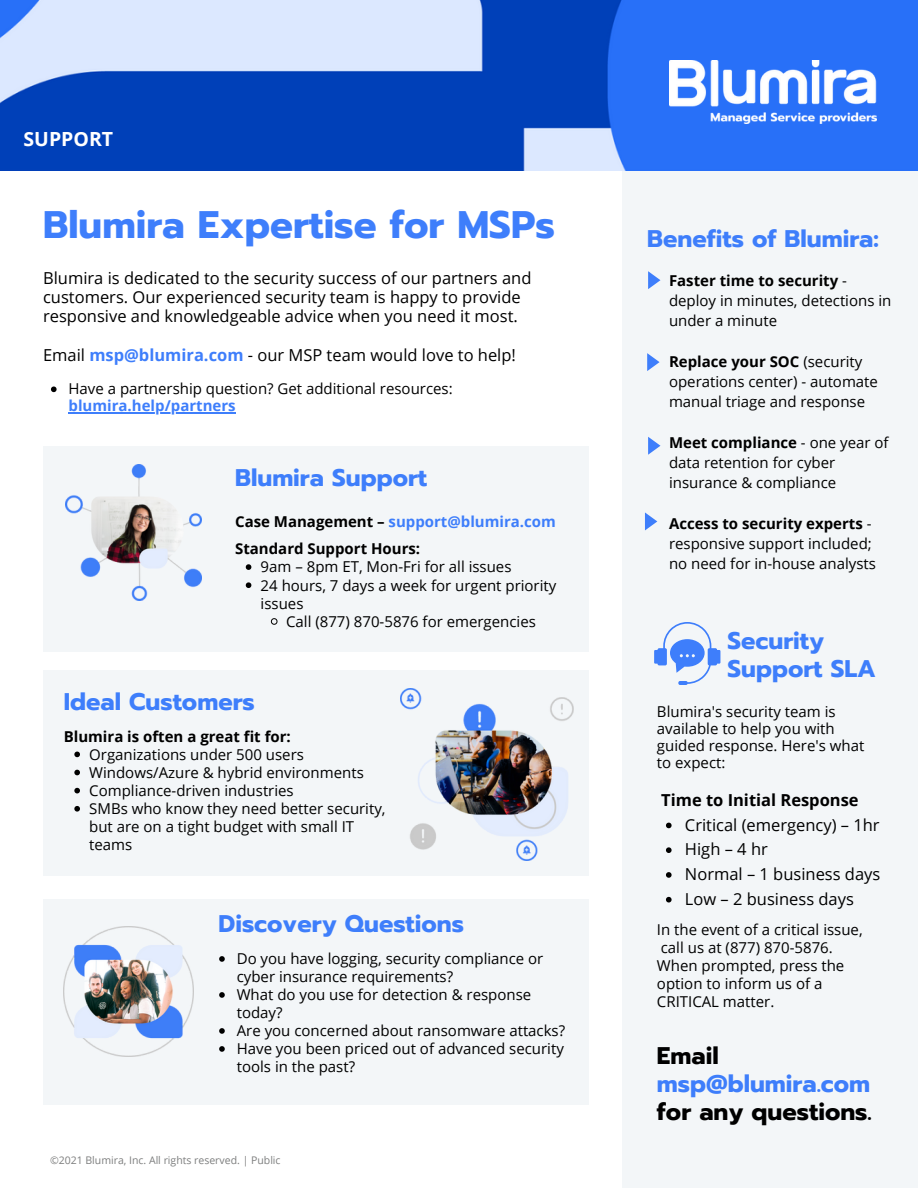
<style>
.page{position:relative;width:918px;height:1188px;background:#fff}
.page>*{position:absolute;margin:0;border:0;box-sizing:border-box;transform-origin:0 0}
.t1{font:700 38.25px "Prompt";color:#3e7efb}
.t2{font:700 24px/28.2px "Prompt";color:#3e7efb}
.t3{font:700 24px "Prompt";color:#000}
.t4{font:700 19.5px "Open Sans";color:#fff}
.t5{font:16.5px/24.8px "Open Sans";color:#000}
.t6{font:700 16.5px "Open Sans";color:#000}
.t7{font:15px/18px "Open Sans";color:#000}
.t8{font:700 15px/27.5px "Open Sans";color:#000}
.t9{font:700 15px "Open Sans";color:#3e7efb}
.t10{font:10.5px "Open Sans";color:#7d7e7e}
.s1{font-weight:700;color:#3e7efb}
.s2{color:#3e7efb}
.s3{font-weight:700}
</style>
<div class="page">
<img style="left:0;top:0;width:918px;height:171px">
<div style="left:622px;top:171px;width:296px;height:1017px;background:#f3f6f8"></div>
<svg style="left:648px;top:271px;width:12px;height:18px"></svg>
<svg style="left:647px;top:353px;width:13px;height:18px"></svg>
<svg style="left:648px;top:437px;width:12px;height:18px"></svg>
<div style="left:43px;top:446px;width:546px;height:206px;background:#f3f6f8"></div>
<img style="left:66px;top:464px;width:136px;height:136px">
<div style="left:43px;top:670px;width:546px;height:206px;background:#f3f6f8"></div>
<img style="left:400px;top:689px;width:173px;height:172px">
<div style="left:43px;top:899px;width:546px;height:205px;background:#f3f6f8"></div>
<img style="left:64px;top:927px;width:129px;height:129px">
<svg style="left:645px;top:512px;width:12px;height:18px"></svg>
<svg style="left:654px;top:622px;width:66px;height:63px"></svg>
<img style="left:669px;top:60px;width:207px;height:63px">
<svg style="left:51px;top:387px;width:6px;height:5px"></svg>
<hr style="left:69px;top:412px;width:167px;height:2px;background:#3e7efb">
<svg style="left:246px;top:564px;width:5px;height:6px"></svg>
<svg style="left:246px;top:582px;width:5px;height:6px"></svg>
<svg style="left:271px;top:618px;width:7px;height:7px"></svg>
<svg style="left:74px;top:752px;width:6px;height:5px"></svg>
<svg style="left:74px;top:770px;width:6px;height:5px"></svg>
<svg style="left:74px;top:788px;width:6px;height:5px"></svg>
<svg style="left:74px;top:806px;width:6px;height:6px"></svg>
<svg style="left:219px;top:956px;width:6px;height:6px"></svg>
<svg style="left:219px;top:992px;width:6px;height:6px"></svg>
<svg style="left:219px;top:1028px;width:6px;height:6px"></svg>
<svg style="left:219px;top:1046px;width:6px;height:6px"></svg>
<svg style="left:666px;top:823px;width:6px;height:5px"></svg>
<svg style="left:666px;top:847px;width:6px;height:6px"></svg>
<svg style="left:666px;top:872px;width:6px;height:6px"></svg>
<svg style="left:666px;top:897px;width:6px;height:6px"></svg>
<h3 class="t4" style="left:24px;top:125px;width:91px">SUPPORT</h3>
<h1 class="t1" style="left:43px;top:196px;width:513px">Blumira Expertise for MSPs</h1>
<p class="t5" style="left:43px;top:268px;width:490px;line-height:19.2px">Blumira is dedicated to the security success of our partners and customers. Our experienced security team is happy to provide responsive and knowledgeable advice when you need it most.</p>
<p class="t5" style="left:43px;top:342px;width:474px">Email <span class="s1">msp@blumira.com</span> - our MSP team would love to help!</p>
<p class="t7" style="left:69px;top:380px;width:386px">Have a partnership question? Get additional resources:</p>
<p class="t9" style="left:69px;top:395px;width:169px">blumira.help/partners</p>
<h2 class="t2" style="left:235px;top:464px;width:194px">Blumira Support</h2>
<p class="t8" style="left:235px;top:507px;width:322px">Case Management – <span class="s2">support@blumira.com<br></span>Standard Support Hours:</p>
<p class="t7" style="left:261px;top:558px;width:297px">9am – 8pm ET, Mon-Fri for all issues<br>24 hours, 7 days a week for urgent priority issues</p>
<p class="t7" style="left:286px;top:612px;width:251px">Call (877) 870-5876 for emergencies</p>
<h2 class="t2" style="left:64px;top:688px;width:193px">Ideal Customers</h2>
<p class="t7" style="left:89px;top:745px;width:298px">Organizations under 500 users<br>Windows/Azure &amp; hybrid environments<br>Compliance-driven industries<br>SMBs who know they need better security, but are on a tight budget with small IT teams</p>
<p class="t8" style="left:64px;top:722px;width:229px">Blumira is often a great fit for:</p>
<h2 class="t2" style="left:219px;top:910px;width:247px">Discovery Questions</h2>
<p class="t7" style="left:237px;top:949px;width:330px">Do you have logging, security compliance or cyber insurance requirements?<br>What do you use for detection &amp; response today?<br>Are you concerned about ransomware attacks?<br>Have you been priced out of advanced security tools in the past?</p>
<p class="t10" style="left:50px;top:1153px;width:232px">©2021 Blumira, Inc. All rights reserved. | Public</p>
<h2 class="t2" style="left:647px;top:225px;width:233px">Benefits of Blumira:</h2>
<p class="t7" style="left:669px;top:270px;width:224px;line-height:20.2px"><span class="s3">Faster time to security</span> - deploy in minutes, detections in under a minute</p>
<p class="t7" style="left:669px;top:351px;width:211px;line-height:20.2px"><span class="s3">Replace your SOC</span> (security operations center) - automate manual triage and response</p>
<p class="t7" style="left:669px;top:432px;width:221px;line-height:20.2px"><span class="s3">Meet compliance</span> - one year of data retention for cyber insurance &amp; compliance</p>
<p class="t7" style="left:669px;top:513px;width:208px;line-height:20.2px"><span class="s3">Access to security experts</span> - responsive support included; no need for in-house analysts</p>
<h2 class="t2" style="left:728px;top:627px;width:150px">Security<br>Support SLA</h2>
<p class="t7" style="left:657px;top:703px;width:209px;line-height:16.8px">Blumira's security team is available to help you with guided response. Here's what to expect:</p>
<p class="t6" style="left:661px;top:788px;width:199px">Time to Initial Response</p>
<p class="t5" style="left:685px;top:812px;width:197px">Critical (emergency) – 1hr<br>High – 4 hr<br>Normal – 1 business days<br>Low – 2 business days</p>
<p class="t7" style="left:657px;top:920px;width:207px">In the event of a critical issue, call us at (877) 870-5876.<br>When prompted, press the option to inform us of a<br>CRITICAL matter.</p>
<h2 class="t3" style="left:657px;top:1037px;width:63px">Email</h2>
<h2 class="t2" style="left:657px;top:1070px;width:215px">msp@blumira.com</h2>
<h2 class="t3" style="left:657px;top:1094px;width:216px">for any questions.</h2>
</div>
